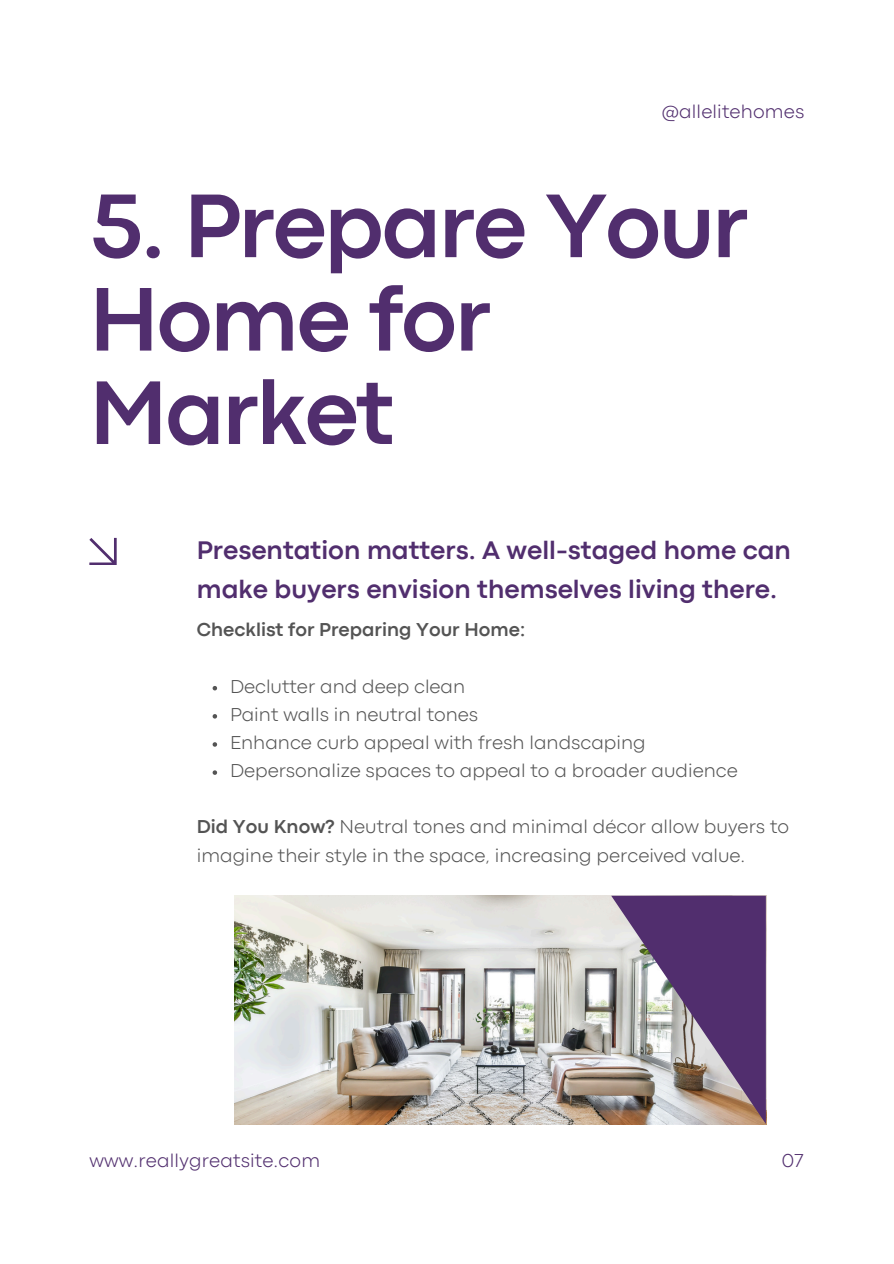
<style>
.page{position:relative;width:894px;height:1264px;background:#fff}
.page>*{position:absolute;margin:0;border:0;box-sizing:border-box;transform-origin:0 0}
.t1{font:700 94.2px/93.3px "Codec Pro";letter-spacing:-.025em;color:#512e6e}
.t2{font:700 26.55px/39.3px "Codec Pro";color:#512e6e}
.t3{font:300 19.5px/28.2px "Codec Pro";color:#545454}
.t4{font:300 19.5px "Codec Pro";letter-spacing:.01em;color:#512e6e}
.t5{font:700 19.5px "Codec Pro";color:#545454}
.s1{font-weight:700}
</style>
<div class="page">
<img style="left:235px;top:895px;width:531px;height:229px">
<svg style="left:212px;top:686px;width:5px;height:4px"></svg>
<svg style="left:212px;top:714px;width:5px;height:4px"></svg>
<svg style="left:212px;top:742px;width:5px;height:4px"></svg>
<svg style="left:212px;top:770px;width:5px;height:4px"></svg>
<svg style="left:611px;top:895px;width:154px;height:228px;background:#86728d"></svg>
<svg style="left:89px;top:538px;width:27px;height:27px"></svg>
<p class="t4" style="left:661px;top:104px;width:144px">@allelitehomes</p>
<p class="t1" style="left:89px;top:186px;width:660px">5. Prepare Your<br>Home for<br>Market</p>
<p class="t2" style="left:197px;top:532px;width:595px">Presentation matters. A well-staged home can make buyers envision themselves living there.</p>
<p class="t5" style="left:197px;top:623px;width:330px">Checklist for Preparing Your Home:</p>
<p class="t3" style="left:230px;top:673px;width:237px">Declutter and deep clean</p>
<h2 class="t3" style="left:230px;top:701px;width:250px">Paint walls in neutral tones</h2>
<h3 class="t3" style="left:230px;top:729px;width:417px">Enhance curb appeal with fresh landscaping</h3>
<p class="t3" style="left:230px;top:758px;width:509px">Depersonalize spaces to appeal to a broader audience</p>
<p class="t3" style="left:197px;top:814px;width:593px"><span class="s1">Did You Know?</span> Neutral tones and minimal décor allow buyers to imagine their style in the space, increasing perceived value.</p>
<p class="t4" style="left:89px;top:1153px;width:232px">www.reallygreatsite.com</p>
<p class="t4" style="left:781px;top:1153px;width:24px">07</p>
</div>
